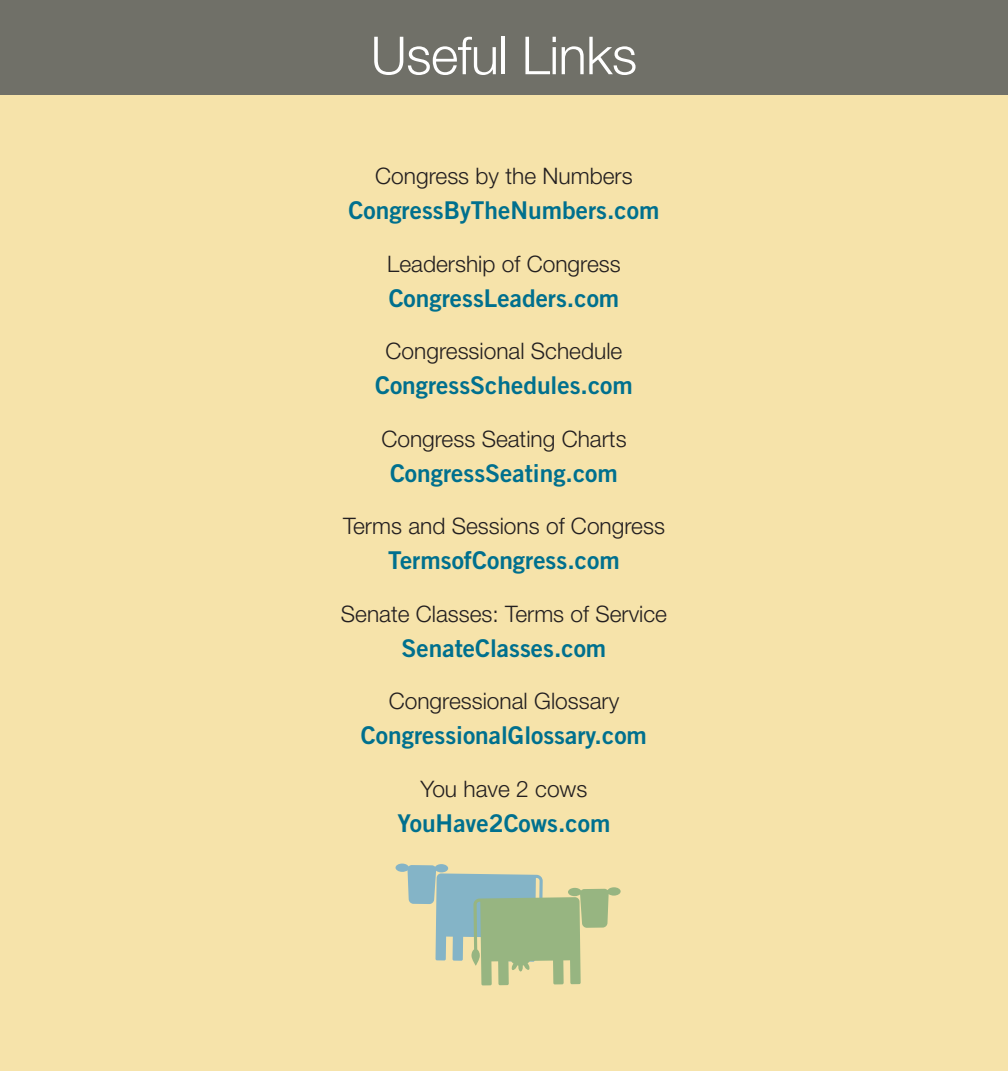
<style>
.page{position:relative;width:1008px;height:1071px;background:#f6e3aa}
.page>*{position:absolute;margin:0;border:0;box-sizing:border-box;transform-origin:0 0}
.t1{font:300 52.5px "Helvetica Neue LT Std";letter-spacing:-.01em;color:#fff}
._19-LinkUrl{font:24.5px "Trade Gothic LT Std Bd 2";color:#00708e}
._18-Link{font:300 22.75px "Helvetica Neue LT Std";color:#231f20}
</style>
<div class="page">
<div style="left:0;top:0;width:1008px;height:94px;background:#707068"></div>
<svg style="left:396px;top:864px;width:225px;height:121px"></svg>
<p class="t1" style="left:371px;top:23px;width:268px">Useful Links</p>
<p class="_18-Link" style="left:375px;top:162px;width:259px">Congress by the Numbers</p>
<p class="_19-LinkUrl" style="left:349px;top:195px;width:312px">CongressByTheNumbers.com</p>
<p class="_18-Link" style="left:387px;top:250px;width:235px">Leadership of Congress</p>
<p class="_19-LinkUrl" style="left:389px;top:283px;width:232px">CongressLeaders.com</p>
<p class="_18-Link" style="left:386px;top:337px;width:238px">Congressional Schedule</p>
<p class="_19-LinkUrl" style="left:375px;top:370px;width:259px">CongressSchedules.com</p>
<p class="_18-Link" style="left:381px;top:425px;width:247px">Congress Seating Charts</p>
<p class="_19-LinkUrl" style="left:390px;top:458px;width:229px">CongressSeating.com</p>
<p class="_18-Link" style="left:343px;top:512px;width:323px">Terms and Sessions of Congress</p>
<p class="_19-LinkUrl" style="left:388px;top:545px;width:233px">TermsofCongress.com</p>
<p class="_18-Link" style="left:341px;top:600px;width:328px">Senate Classes: Terms of Service</p>
<p class="_19-LinkUrl" style="left:402px;top:633px;width:206px">SenateClasses.com</p>
<p class="_18-Link" style="left:389px;top:687px;width:232px">Congressional Glossary</p>
<p class="_19-LinkUrl" style="left:361px;top:720px;width:288px">CongressionalGlossary.com</p>
<p class="_18-Link" style="left:421px;top:775px;width:168px">You have 2 cows</p>
<p class="_19-LinkUrl" style="left:397px;top:808px;width:215px">YouHave2Cows.com</p>
</div>
